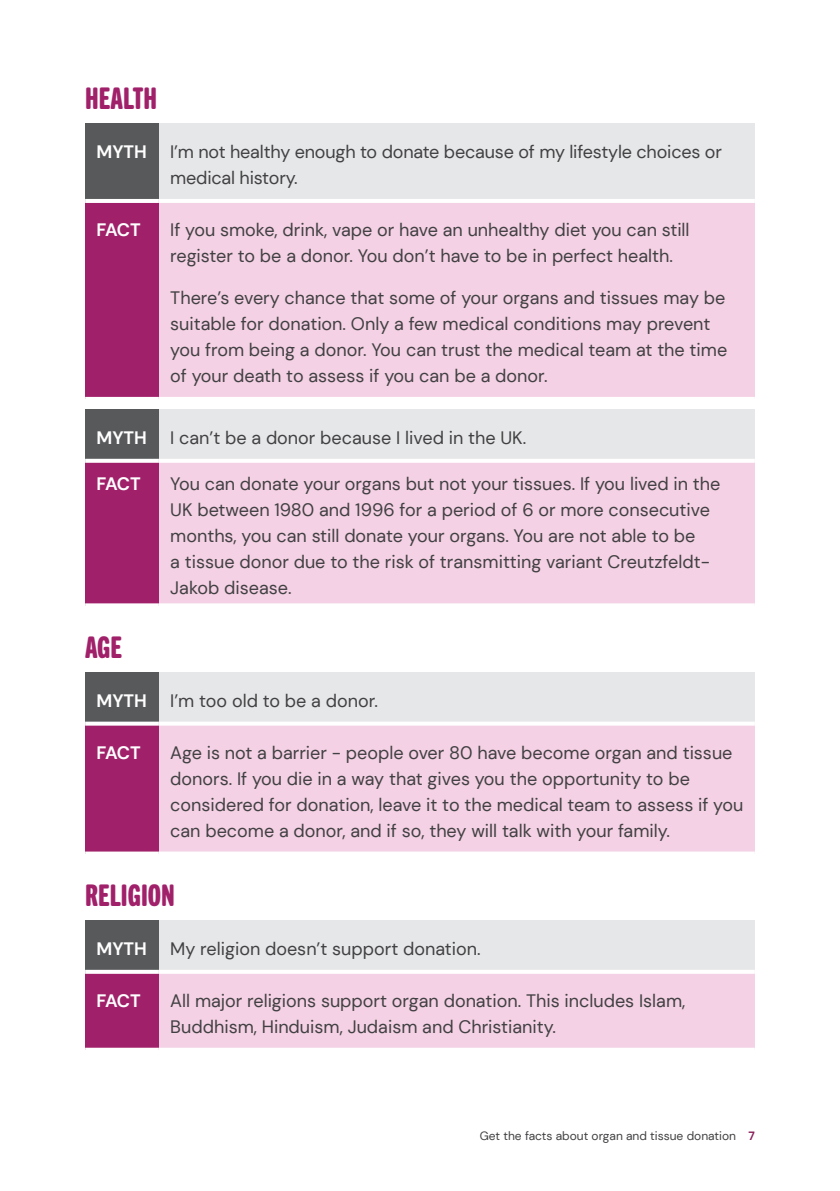
<style>
.page{position:relative;width:840px;height:1191px;background:#fff}
.page>*{position:absolute;margin:0;border:0;box-sizing:border-box;transform-origin:0 0}
.heading_2{font:30px "Trade Gothic Next SR Pro Hv Cm";color:#a1206a}
.BODY{font:18px/26px "DM Sans";color:#414042}
.BODY-2{font:700 18px "DM Sans";letter-spacing:-.005em;color:#fff}
.t1{font:12px "DM Sans";color:#414042}
.s1{font-weight:700;color:#891d5a}
</style>
<div class="page">
<div style="left:85px;top:123px;width:74px;height:78px;background:#58595b"></div>
<div style="left:159px;top:123px;width:595px;height:78px;background:#e6e7e8"></div>
<div style="left:85px;top:201px;width:74px;height:198px;background:#a1206a"></div>
<div style="left:159px;top:201px;width:595px;height:198px;background:#f4d1e4"></div>
<hr style="left:85px;top:199px;width:74px;height:4px;background:#fff">
<hr style="left:159px;top:199px;width:595px;height:4px;background:#fff">
<hr style="left:85px;top:397px;width:74px;height:4px;background:#fff">
<hr style="left:159px;top:397px;width:595px;height:4px;background:#fff">
<div style="left:85px;top:409px;width:74px;height:52px;background:#58595b"></div>
<div style="left:159px;top:409px;width:595px;height:52px;background:#e6e7e8"></div>
<div style="left:85px;top:461px;width:74px;height:144px;background:#a1206a"></div>
<div style="left:159px;top:461px;width:595px;height:144px;background:#f4d1e4"></div>
<svg style="left:85px;top:459px;width:74px;height:4px"></svg>
<hr style="left:159px;top:459px;width:595px;height:4px;background:#fff">
<svg style="left:85px;top:603px;width:74px;height:3px"></svg>
<svg style="left:159px;top:603px;width:595px;height:2px"></svg>
<div style="left:85px;top:672px;width:74px;height:51px;background:#58595b"></div>
<div style="left:159px;top:672px;width:595px;height:51px;background:#e6e7e8"></div>
<div style="left:85px;top:723px;width:74px;height:130px;background:#a1206a"></div>
<div style="left:159px;top:723px;width:595px;height:130px;background:#f4d1e4"></div>
<svg style="left:85px;top:721px;width:74px;height:4px"></svg>
<hr style="left:159px;top:722px;width:595px;height:3px;background:#fff">
<svg style="left:85px;top:851px;width:74px;height:3px"></svg>
<svg style="left:159px;top:851px;width:595px;height:2px"></svg>
<div style="left:85px;top:920px;width:74px;height:51px;background:#58595b"></div>
<div style="left:159px;top:920px;width:595px;height:51px;background:#e6e7e8"></div>
<div style="left:85px;top:971px;width:74px;height:78px;background:#a1206a"></div>
<div style="left:159px;top:971px;width:595px;height:78px;background:#f4d1e4"></div>
<svg style="left:85px;top:969px;width:74px;height:4px"></svg>
<hr style="left:159px;top:970px;width:595px;height:3px;background:#fff">
<svg style="left:85px;top:1047px;width:74px;height:3px"></svg>
<svg style="left:159px;top:1047px;width:595px;height:2px"></svg>
<p class="heading_2" style="left:85px;top:78px;width:73px">HEALTH</p>
<p class="BODY-2" style="left:96px;top:140px;width:52px">MYTH</p>
<p class="BODY" style="left:170px;top:139px;width:553px">I’m not healthy enough to donate because of my lifestyle choices or medical history.</p>
<p class="BODY-2" style="left:96px;top:218px;width:46px">FACT</p>
<p class="BODY" style="left:170px;top:216px;width:520px">If you smoke, drink, vape or have an unhealthy diet you can still register to be a donor. You don’t have to be in perfect health.</p>
<p class="BODY" style="left:170px;top:284px;width:558px">There’s every chance that some of your organs and tissues may be suitable for donation. Only a few medical conditions may prevent you from being a donor. You can trust the medical team at the time of your death to assess if you can be a donor.</p>
<p class="BODY-2" style="left:96px;top:426px;width:52px">MYTH</p>
<p class="BODY" style="left:170px;top:424px;width:357px">I can’t be a donor because I lived in the UK.</p>
<p class="BODY-2" style="left:96px;top:472px;width:46px">FACT</p>
<p class="BODY" style="left:170px;top:470px;width:551px">You can donate your organs but not your tissues. If you lived in the UK between 1980 and 1996 for a period of 6 or more consecutive months, you can still donate your organs. You are not able to be<br>a tissue donor due to the risk of transmitting variant Creutzfeldt-Jakob disease.</p>
<p class="heading_2" style="left:85px;top:627px;width:39px">AGE</p>
<p class="BODY-2" style="left:96px;top:689px;width:52px">MYTH</p>
<p class="BODY" style="left:170px;top:687px;width:209px">I’m too old to be a donor.</p>
<p class="BODY-2" style="left:96px;top:741px;width:46px">FACT</p>
<p class="BODY" style="left:170px;top:739px;width:574px">Age is not a barrier - people over 80 have become organ and tissue donors. If you die in a way that gives you the opportunity to be considered for donation, leave it to the medical team to assess if you can become a donor, and if so, they will talk with your family.</p>
<p class="heading_2" style="left:85px;top:875px;width:91px">RELIGION</p>
<p class="BODY-2" style="left:96px;top:937px;width:52px">MYTH</p>
<p class="BODY" style="left:170px;top:935px;width:312px">My religion doesn’t support donation.</p>
<p class="BODY-2" style="left:96px;top:989px;width:46px">FACT</p>
<p class="BODY" style="left:170px;top:987px;width:516px">All major religions support organ donation. This includes Islam,<br>Buddhism, Hinduism, Judaism and Christianity.</p>
<p class="t1" style="left:479px;top:1128px;width:276px">Get the facts about organ and tissue donation <span class="s1">7</span></p>
</div>
